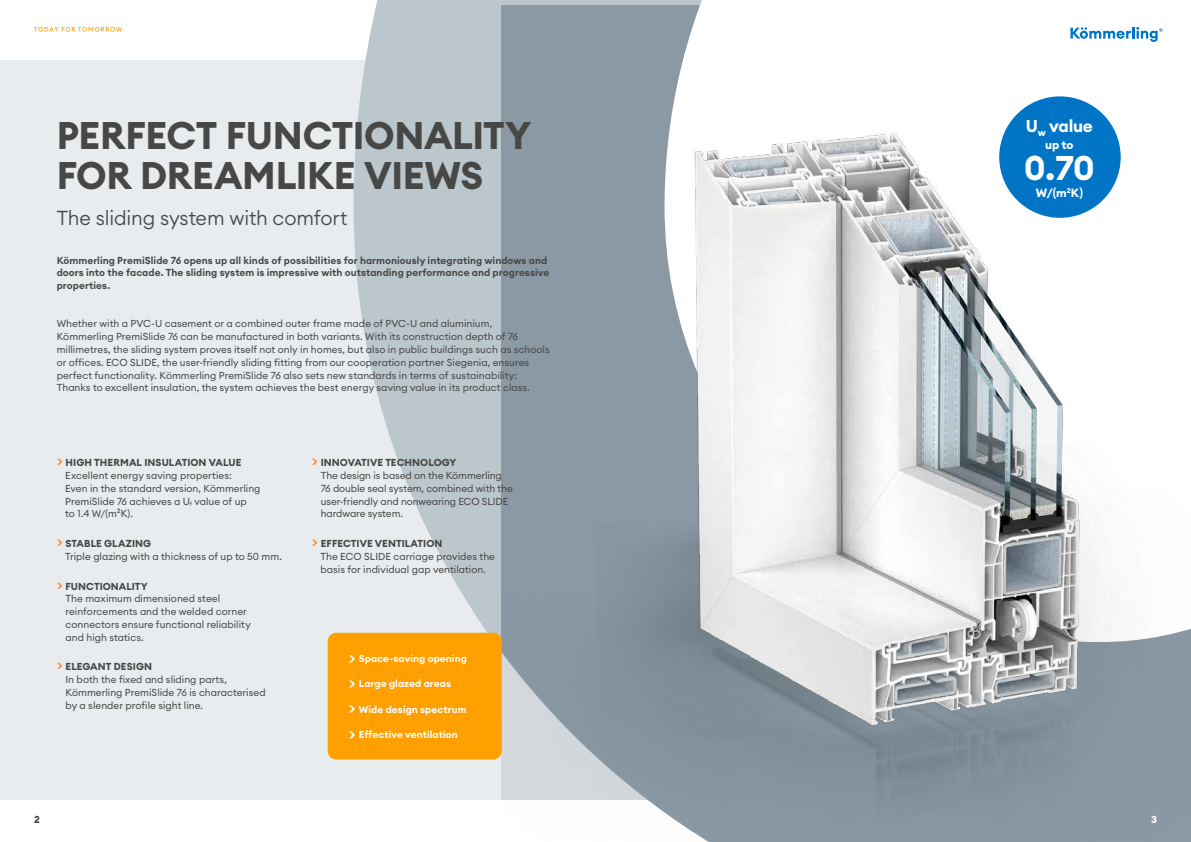
<style>
.page{position:relative;width:1191px;height:842px;background:#fff}
.page>*{position:absolute;margin:0;border:0;box-sizing:border-box;transform-origin:0 0}
.t1{font:700 38px/40px "Euclid Circular A";letter-spacing:-.01em;color:#474746}
.t2{font:700 33.9px "Euclid Circular A";color:#fff}
.t3{font:300 20px "Euclid Circular A";letter-spacing:-.01em;color:#474746}
.t4{font:700 16.9px "Euclid Circular A";letter-spacing:-.015em;color:#fff}
.t5{font:700 11.9px "Euclid Circular A";color:#fff}
.t6{font:10px/12.8px "Euclid Circular A";color:#474746}
.t7{font:600 10px/12.8px "Euclid Circular A";letter-spacing:.005em;color:#474746}
.t8{font:600 10px "Euclid Circular A";letter-spacing:.005em;color:#fff}
.t9{font:700 10px "Euclid Circular A";color:#474746}
.t10{font:700 10px "Euclid Circular A";color:#fff}
.s1{font-weight:700;font-size:12px;color:#ff8c2c}
.s2{font-weight:700}
.s3{font-size:14px}
</style>
<div class="page">
<div style="left:0;top:60px;width:652px;height:739px;background:#e9ecee"></div>
<svg style="left:353px;top:0;width:349px;height:800px;fill:#bcc6cd"></svg>
<img style="left:444px;top:6px;width:747px;height:836px">
<div style="left:328px;top:633px;width:174px;height:126px;background:#ffa000;border-radius:9px"></div>
<div style="left:999px;top:96px;width:121px;height:122px;background:#0075c5;border-radius:50%"></div>
<svg style="left:1070px;top:27px;width:92px;height:15px"></svg>
<svg style="left:34px;top:27px;width:88px;height:5px"></svg>
<h1 class="t1" style="left:57px;top:116px;width:476px">PERFECT FUNCTIONALITY<br>FOR DREAMLIKE VIEWS</h1>
<h3 class="t3" style="left:57px;top:205px;width:292px">The sliding system with comfort</h3>
<p class="t7" style="left:57px;top:254px;width:494px">Kömmerling PremiSlide 76 opens up all kinds of possibilities for harmoniously integrating windows and doors into the facade. The sliding system is impressive with outstanding performance and progressive properties.</p>
<p class="t6" style="left:57px;top:317px;width:494px">Whether with a PVC-U casement or a combined outer frame made of PVC-U and aluminium, Kömmerling PremiSlide 76 can be manufactured in both variants. With its construction depth of 76 millimetres, the sliding system proves itself not only in homes, but also in public buildings such as schools or offices. ECO SLIDE, the user-friendly sliding fitting from our cooperation partner Siegenia, ensures perfect functionality. Kömmerling PremiSlide 76 also sets new standards in terms of sustainability:<br>Thanks to excellent insulation, the system achieves the best energy saving value in its product class.</p>
<p class="t6" style="left:65px;top:456px;width:197px;text-indent:-8px"><span class="s1">&gt;</span> <span class="s2">HIGH THERMAL INSULATION VALUE<br></span>Excellent energy saving properties:<br>Even in the standard version, Kömmerling<br>PremiSlide 76 achieves a U<sub>f</sub> value of up<br>to 1.4 W/(m²K).</p>
<p class="t6" style="left:65px;top:537px;width:218px;text-indent:-8px"><span class="s1">&gt;</span> <span class="s2">STABLE GLAZING<br></span>Triple glazing with a thickness of up to 50 mm.</p>
<p class="t6" style="left:66px;top:580px;width:187px;text-indent:-9px"><span class="s1">&gt;</span> <span class="s2">FUNCTIONALITY<br></span>The maximum dimensioned steel reinforcements and the welded corner connectors ensure functional reliability and high statics.</p>
<p class="t6" style="left:66px;top:660px;width:202px;text-indent:-9px"><span class="s1">&gt;</span> <span class="s2">ELEGANT DESIGN<br></span>In both the fixed and sliding parts,<br>Kömmerling PremiSlide 76 is characterised by a slender profile sight line.</p>
<p class="t6" style="left:321px;top:456px;width:193px;text-indent:-9px"><span class="s1">&gt;</span> <span class="s2">INNOVATIVE TECHNOLOGY<br></span>The design is based on the Kömmerling<br>76 double seal system, combined with the user-friendly and nonwearing ECO SLIDE hardware system.</p>
<p class="t6" style="left:320px;top:537px;width:176px;text-indent:-9px"><span class="s1">&gt;</span> <span class="s2">EFFECTIVE VENTILATION<br></span>The ECO SLIDE carriage provides the basis for individual gap ventilation.</p>
<p class="t8" style="left:349px;top:652px;width:119px"><span class="s3">&gt;</span> Space-saving opening</p>
<p class="t8" style="left:349px;top:677px;width:104px"><span class="s3">&gt;</span> Large glazed areas</p>
<p class="t8" style="left:349px;top:703px;width:119px"><span class="s3">&gt;</span> Wide design spectrum</p>
<p class="t8" style="left:349px;top:728px;width:110px"><span class="s3">&gt;</span> Effective ventilation</p>
<h3 class="t4" style="left:1025px;top:115px;width:69px">U<sub>w</sub> value</h3>
<p class="t5" style="left:1045px;top:137px;width:30px">up to</p>
<h2 class="t2" style="left:1024px;top:146px;width:72px">0.70</h2>
<p class="t5" style="left:1036px;top:185px;width:49px">W/(m<sup>2</sup>K)</p>
<p class="t9" style="left:34px;top:813px;width:7px">2</p>
<p class="t10" style="left:1151px;top:813px;width:7px">3</p>
</div>
